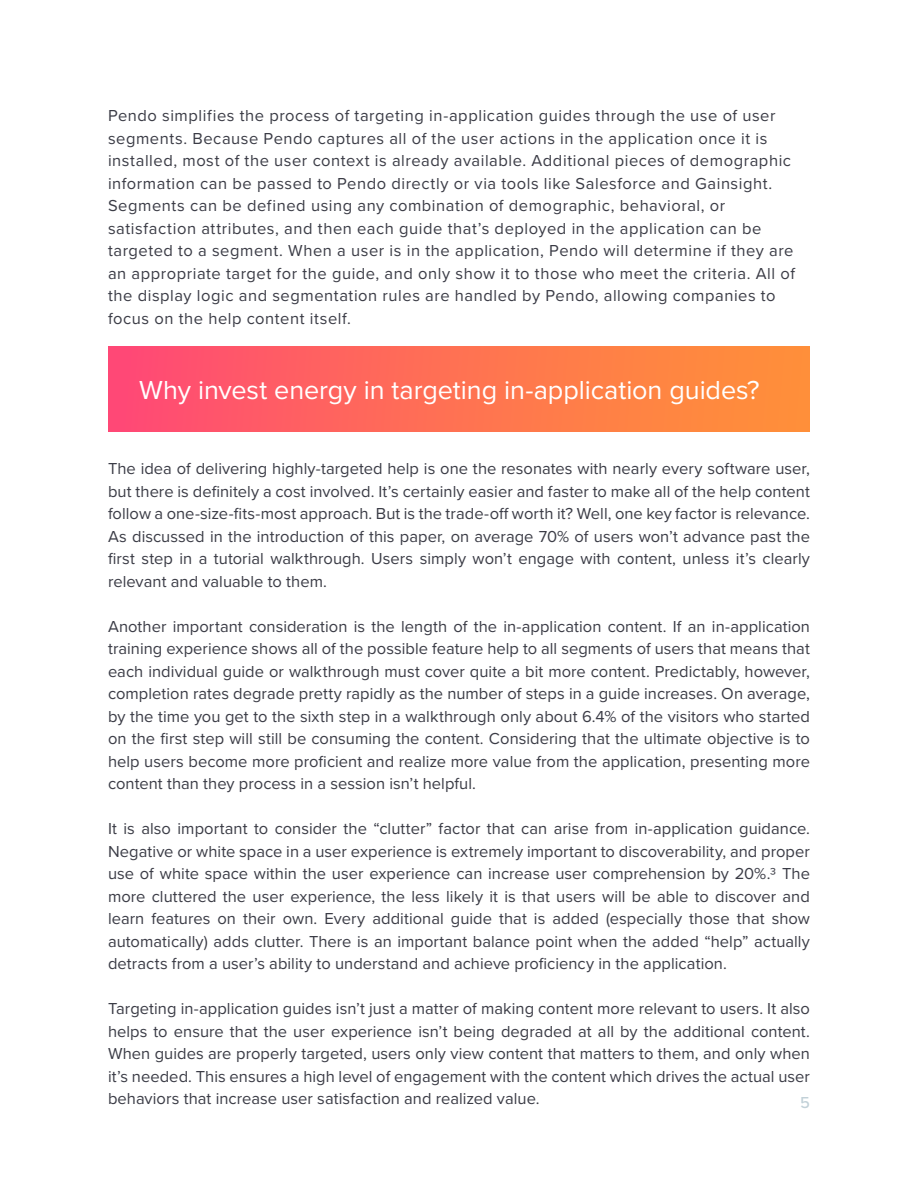
<style>
.page{position:relative;width:918px;height:1188px;background:#fff}
.page>*{position:absolute;margin:0;border:0;box-sizing:border-box;transform-origin:0 0}
.t1{font:27px "Proxima Nova";letter-spacing:-.005em;color:#fff}
.t2{font:16.5px/22.5px "Proxima Nova";letter-spacing:.03em;color:#3b3c46;text-align:justify}
.t3{font:500 16.5px "Proxima Nova";color:#c2d1d8}
</style>
<div class="page">
<div style="left:108px;top:346px;width:702px;height:86px;background:linear-gradient(to right,#ff4a74,#ff9435)"></div>
<p class="t2" style="left:108px;top:104px;width:689px;text-align:left">Pendo simplifies the process of targeting in-application guides through the use of user segments. Because Pendo captures all of the user actions in the application once it is installed, most of the user context is already available. Additional pieces of demographic information can be passed to Pendo directly or via tools like Salesforce and Gainsight.<br>Segments can be defined using any combination of demographic, behavioral, or satisfaction attributes, and then each guide that’s deployed in the application can be targeted to a segment. When a user is in the application, Pendo will determine if they are an appropriate target for the guide, and only show it to those who meet the criteria. All of the display logic and segmentation rules are handled by Pendo, allowing companies to focus on the help content itself.</p>
<h1 class="t1" style="left:139px;top:370px;width:622px">Why invest energy in targeting in-application guides?</h1>
<p class="t2" style="left:108px;top:457px;width:704px">The idea of delivering highly-targeted help is one the resonates with nearly every software user, but there is definitely a cost involved. It’s certainly easier and faster to make all of the help content follow a one-size-fits-most approach. But is the trade-off worth it? Well, one key factor is relevance.<br>As discussed in the introduction of this paper, on average 70% of users won’t advance past the first step in a tutorial walkthrough. Users simply won’t engage with content, unless it’s clearly relevant and valuable to them.</p>
<p class="t2" style="left:108px;top:614px;width:704px">Another important consideration is the length of the in-application content. If an in-application training experience shows all of the possible feature help to all segments of users that means that each individual guide or walkthrough must cover quite a bit more content. Predictably, however, completion rates degrade pretty rapidly as the number of steps in a guide increases. On average, by the time you get to the sixth step in a walkthrough only about 6.4% of the visitors who started on the first step will still be consuming the content. Considering that the ultimate objective is to help users become more proficient and realize more value from the application, presenting more content than they process in a session isn’t helpful.</p>
<p class="t2" style="left:108px;top:817px;width:704px">It is also important to consider the “clutter” factor that can arise from in-application guidance.<br>Negative or white space in a user experience is extremely important to discoverability, and proper use of white space within the user experience can increase user comprehension by 20%.3 The more cluttered the user experience, the less likely it is that users will be able to discover and learn features on their own. Every additional guide that is added (especially those that show automatically) adds clutter. There is an important balance point when the added “help” actually detracts from a user’s ability to understand and achieve proficiency in the application.</p>
<p class="t2" style="left:108px;top:997px;width:704px">Targeting in-application guides isn’t just a matter of making content more relevant to users. It also helps to ensure that the user experience isn’t being degraded at all by the additional content.<br>When guides are properly targeted, users only view content that matters to them, and only when it’s needed. This ensures a high level of engagement with the content which drives the actual user behaviors that increase user satisfaction and realized value.</p>
<p class="t3" style="left:800px;top:1090px;width:11px">5</p>
</div>
